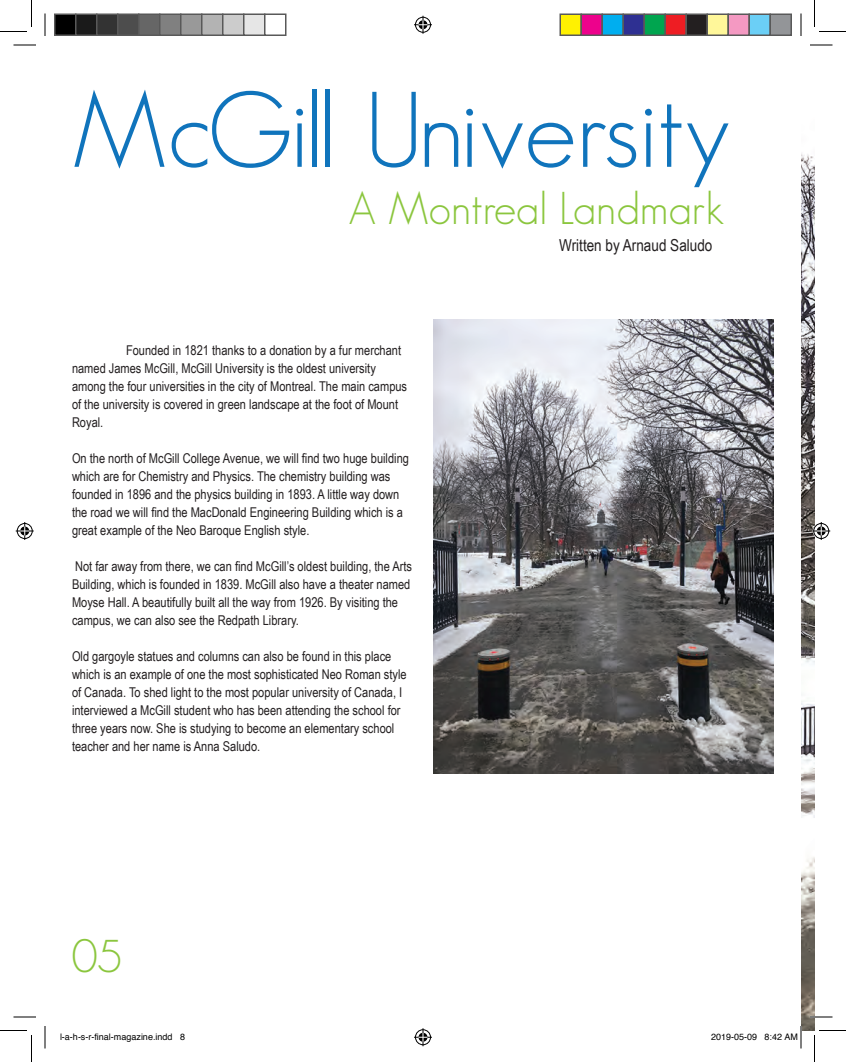
<style>
.page{position:relative;width:846px;height:1062px;background:#fff}
.page>*{position:absolute;margin:0;border:0;box-sizing:border-box;transform-origin:0 0}
.t1{font:300 105px "Geosans";letter-spacing:-.015em;color:#1074bc}
.small_title{font:300 45px "Geosans";color:#8bc63e}
.author{font:16.5px "Arial Narrow";color:#231f20}
.body{font:13.5px/18px "Arial Narrow";color:#231f20}
.t2{font:9px "Helvetica";color:#000}
</style>
<div class="page">
<img style="left:801px;top:153px;width:13px;height:877px">
<img style="left:433px;top:319px;width:341px;height:454px">
<hr style="left:810px;top:1016px;width:22px;height:2px;background:#fff">
<svg style="left:14px;top:45px;width:22px;height:1px"></svg>
<svg style="left:810px;top:45px;width:22px;height:1px"></svg>
<svg style="left:14px;top:1017px;width:22px;height:1px"></svg>
<svg style="left:810px;top:1017px;width:22px;height:1px"></svg>
<svg style="left:45px;top:14px;width:1px;height:22px"></svg>
<svg style="left:45px;top:1026px;width:1px;height:22px"></svg>
<svg style="left:801px;top:14px;width:1px;height:22px"></svg>
<svg style="left:0;top:0;width:32px;height:32px"></svg>
<svg style="left:0;top:1030px;width:32px;height:32px"></svg>
<svg style="left:814px;top:0;width:32px;height:32px"></svg>
<svg style="left:814px;top:1030px;width:32px;height:32px"></svg>
<svg style="left:414px;top:16px;width:18px;height:18px"></svg>
<svg style="left:414px;top:1028px;width:18px;height:18px"></svg>
<svg style="left:16px;top:522px;width:18px;height:18px"></svg>
<svg style="left:812px;top:522px;width:18px;height:18px"></svg>
<div style="left:55px;top:14px;width:21px;height:21px;background:#000"></div>
<div style="left:54px;top:14px;width:22px;height:22px;border:2px solid #595959"></div>
<div style="left:76px;top:14px;width:21px;height:21px;background:#1a1a1a"></div>
<div style="left:75px;top:14px;width:23px;height:22px;border:2px solid #595959"></div>
<div style="left:97px;top:14px;width:21px;height:21px;background:#333"></div>
<div style="left:96px;top:14px;width:22px;height:22px;border:2px solid #595959"></div>
<div style="left:118px;top:14px;width:21px;height:21px;background:#4d4d4d"></div>
<div style="left:117px;top:14px;width:23px;height:22px;border:2px solid #595959"></div>
<div style="left:139px;top:14px;width:21px;height:21px;background:#666"></div>
<div style="left:138px;top:14px;width:22px;height:22px;border:2px solid #595959"></div>
<div style="left:160px;top:14px;width:21px;height:21px;background:#808080"></div>
<div style="left:159px;top:14px;width:23px;height:22px;border:2px solid #595959"></div>
<div style="left:181px;top:14px;width:21px;height:21px;background:#999"></div>
<div style="left:180px;top:14px;width:22px;height:22px;border:2px solid #595959"></div>
<div style="left:202px;top:14px;width:21px;height:21px;background:#b3b3b3"></div>
<div style="left:201px;top:14px;width:23px;height:22px;border:2px solid #595959"></div>
<div style="left:223px;top:14px;width:21px;height:21px;background:#ccc"></div>
<div style="left:222px;top:14px;width:22px;height:22px;border:2px solid #595959"></div>
<div style="left:244px;top:14px;width:21px;height:21px;background:#e6e6e6"></div>
<div style="left:243px;top:14px;width:23px;height:22px;border:2px solid #595959"></div>
<div style="left:264px;top:14px;width:22px;height:22px;border:2px solid #595959"></div>
<div style="left:560px;top:14px;width:21px;height:21px;background:#fff101"></div>
<div style="left:560px;top:14px;width:22px;height:22px;border:2px solid #595959"></div>
<div style="left:581px;top:14px;width:21px;height:21px;background:#ed028c"></div>
<div style="left:580px;top:14px;width:23px;height:22px;border:2px solid #595959"></div>
<div style="left:602px;top:14px;width:21px;height:21px;background:#00aeef"></div>
<div style="left:602px;top:14px;width:22px;height:22px;border:2px solid #595959"></div>
<div style="left:623px;top:14px;width:21px;height:21px;background:#2e3092"></div>
<div style="left:622px;top:14px;width:23px;height:22px;border:2px solid #595959"></div>
<div style="left:644px;top:14px;width:21px;height:21px;background:#00a54f"></div>
<div style="left:644px;top:14px;width:22px;height:22px;border:2px solid #595959"></div>
<div style="left:665px;top:14px;width:21px;height:21px;background:#ee1d23"></div>
<div style="left:664px;top:14px;width:23px;height:22px;border:2px solid #595959"></div>
<div style="left:686px;top:14px;width:21px;height:21px;background:#231f20"></div>
<div style="left:686px;top:14px;width:22px;height:22px;border:2px solid #595959"></div>
<div style="left:707px;top:14px;width:21px;height:21px;background:#fff79a"></div>
<div style="left:706px;top:14px;width:23px;height:22px;border:2px solid #595959"></div>
<div style="left:728px;top:14px;width:21px;height:21px;background:#f499c2"></div>
<div style="left:728px;top:14px;width:22px;height:22px;border:2px solid #595959"></div>
<div style="left:749px;top:14px;width:21px;height:21px;background:#6bcff6"></div>
<div style="left:748px;top:14px;width:23px;height:22px;border:2px solid #595959"></div>
<div style="left:770px;top:14px;width:21px;height:21px;background:#939598"></div>
<div style="left:770px;top:14px;width:22px;height:22px;border:2px solid #595959"></div>
<svg style="left:800px;top:1026px;width:2px;height:22px"></svg>
<p class="t1" style="left:72px;top:72px;width:660px">McGill University</p>
<p class="small_title" style="left:348px;top:183px;width:378px">A Montreal Landmark</p>
<p class="body" style="left:72px;top:341px;width:337px;text-indent:54px">Founded in 1821 thanks to a donation by a fur merchant named James McGill, McGill University is the oldest university among the four universities in the city of Montreal. The main campus of the university is covered in green landscape at the foot of Mount Royal.</p>
<p class="body" style="left:72px;top:449px;width:339px">On the north of McGill College Avenue, we will find two huge building which are for Chemistry and Physics. The chemistry building was founded in 1896 and the physics building in 1893. A little way down the road we will find the MacDonald Engineering Building which is a great example of the Neo Baroque English style.</p>
<p class="body" style="left:72px;top:557px;width:342px">Not far away from there, we can find McGill’s oldest building, the Arts Building, which is founded in 1839. McGill also have a theater named Moyse Hall. A beautifully built all the way from 1926. By visiting the campus, we can also see the Redpath Library.</p>
<p class="body" style="left:72px;top:647px;width:336px">Old gargoyle statues and columns can also be found in this place which is an example of one the most sophisticated Neo Roman style of Canada. To shed light to the most popular university of Canada, I interviewed a McGill student who has been attending the school for three years now. She is studying to become an elementary school teacher and her name is Anna Saludo.</p>
<p class="small_title" style="left:72px;top:931px;width:51px">05</p>
<p class="author" style="left:559px;top:233px;width:155px">Written by Arnaud Saludo</p>
<p class="t2" style="left:60px;top:1029px;width:127px">l-a-h-s-r-final-magazine.indd 8</p>
<p class="t2" style="left:711px;top:1029px;width:89px">2019-05-09 8:42 AM</p>
</div>
